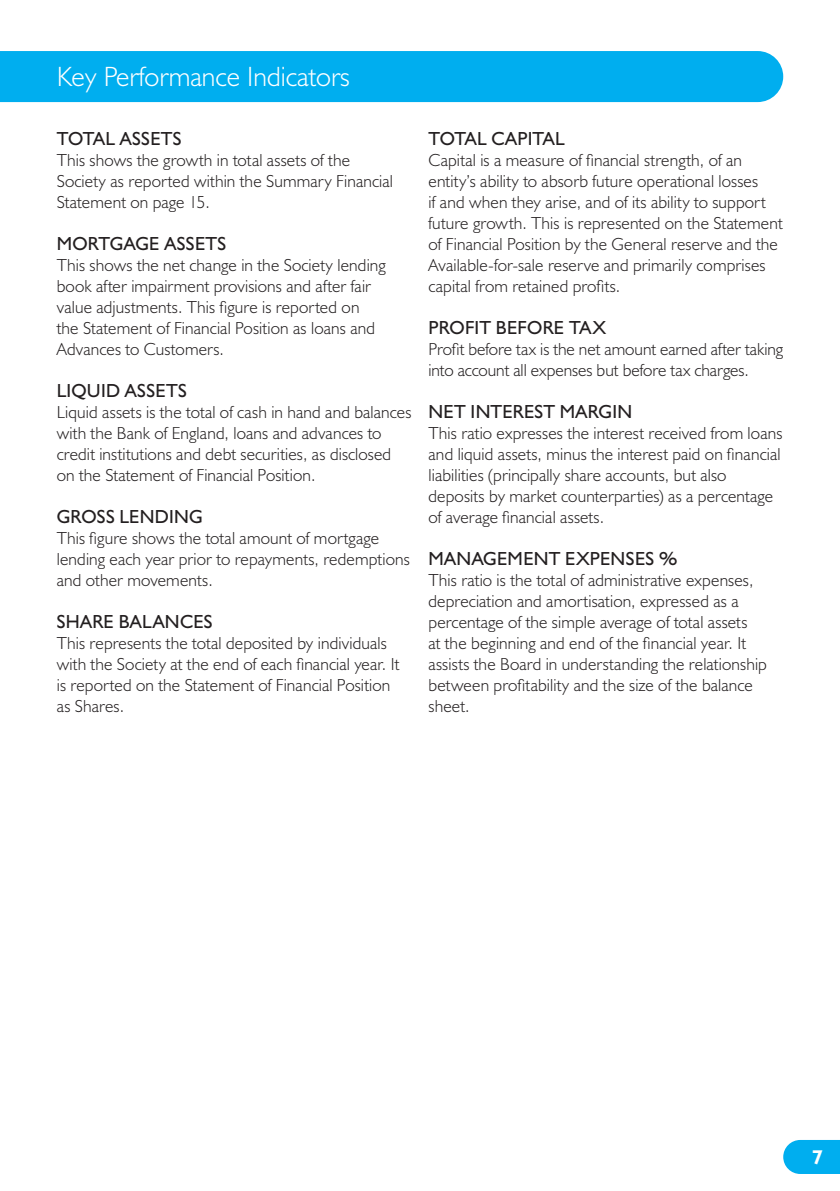
<style>
.page{position:relative;width:840px;height:1191px;background:#fff}
.page>*{position:absolute;margin:0;border:0;box-sizing:border-box;transform-origin:0 0}
.t1{font:300 28px "Humanist 521 BT";color:#fff}
.t2{font:700 20px "Humanist 521 BT";color:#fff}
.t3{font:19px "Humanist 521 BT";letter-spacing:.015em;color:#231f20}
.t4{font:300 17.6px/21px "Humanist 521 BT";letter-spacing:.01em;color:#231f20}
</style>
<div class="page">
<svg style="left:783px;top:1140px;width:56px;height:34px"></svg>
<div style="left:0;top:51px;width:782px;height:51px;background:#00aeef"></div>
<h1 class="t1" style="left:57px;top:59px;width:294px">Key Performance Indicators</h1>
<p class="t3" style="left:57px;top:127px;width:126px">TOTAL ASSETS</p>
<p class="t4" style="left:57px;top:149px;width:337px">This shows the growth in total assets of the<br>Society as reported within the Summary Financial<br>Statement on page 15.</p>
<p class="t3" style="left:57px;top:232px;width:171px">MORTGAGE ASSETS</p>
<p class="t4" style="left:57px;top:254px;width:330px">This shows the net change in the Society lending book after impairment provisions and after fair value adjustments. This figure is reported on<br>the Statement of Financial Position as loans and Advances to Customers.</p>
<p class="t3" style="left:57px;top:379px;width:131px">LIQUID ASSETS</p>
<p class="t4" style="left:57px;top:401px;width:356px">Liquid assets is the total of cash in hand and balances with the Bank of England, loans and advances to credit institutions and debt securities, as disclosed on the Statement of Financial Position.</p>
<p class="t3" style="left:57px;top:505px;width:147px">GROSS LENDING</p>
<p class="t4" style="left:57px;top:527px;width:354px">This figure shows the total amount of mortgage lending each year prior to repayments, redemptions and other movements.</p>
<p class="t3" style="left:57px;top:610px;width:157px">SHARE BALANCES</p>
<p class="t4" style="left:57px;top:632px;width:344px">This represents the total deposited by individuals with the Society at the end of each financial year. It is reported on the Statement of Financial Position as Shares.</p>
<p class="t3" style="left:428px;top:127px;width:138px">TOTAL CAPITAL</p>
<p class="t4" style="left:428px;top:149px;width:355px">Capital is a measure of financial strength, of an entity’s ability to absorb future operational losses<br>if and when they arise, and of its ability to support future growth. This is represented on the Statement of Financial Position by the General reserve and the Available-for-sale reserve and primarily comprises capital from retained profits.</p>
<p class="t3" style="left:428px;top:316px;width:179px">PROFIT BEFORE TAX</p>
<p class="t4" style="left:428px;top:338px;width:356px">Profit before tax is the net amount earned after taking into account all expenses but before tax charges.</p>
<p class="t3" style="left:428px;top:400px;width:205px">NET INTEREST MARGIN</p>
<p class="t4" style="left:428px;top:422px;width:355px">This ratio expresses the interest received from loans and liquid assets, minus the interest paid on financial liabilities (principally share accounts, but also deposits by market counterparties) as a percentage of average financial assets.</p>
<p class="t3" style="left:428px;top:547px;width:250px">MANAGEMENT EXPENSES %</p>
<p class="t4" style="left:428px;top:569px;width:339px">This ratio is the total of administrative expenses, depreciation and amortisation, expressed as a percentage of the simple average of total assets<br>at the beginning and end of the financial year. It assists the Board in understanding the relationship between profitability and the size of the balance sheet.</p>
<p class="t2" style="left:811px;top:1144px;width:12px">7</p>
</div>
